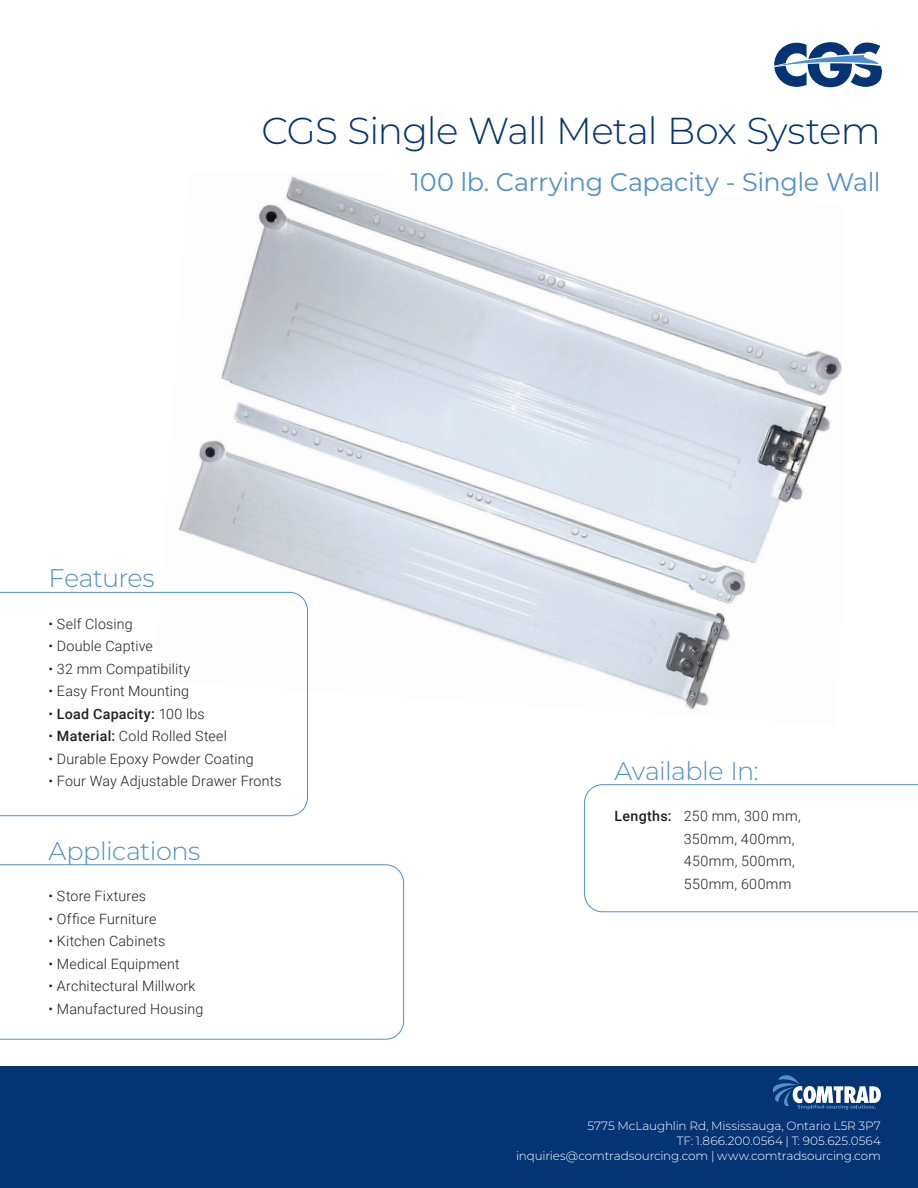
<style>
.page{position:relative;width:918px;height:1188px;background:#fff}
.page>*{position:absolute;margin:0;border:0;box-sizing:border-box;transform-origin:0 0}
.t1{font:300 37.5px "Montserrat";letter-spacing:-.03em;color:#053474}
.t2{font:25.5px "Montserrat";letter-spacing:-.015em;color:#5090cc}
.t3{font:300 25.5px "Montserrat";letter-spacing:-.02em;color:#5090cc}
.t4{font:300 14.25px/22.5px "Roboto";letter-spacing:.015em;color:#231f20}
.t5{font:500 14.25px "Roboto";letter-spacing:.02em;color:#231f20}
.t6{font:300 12px/15px "Montserrat";letter-spacing:-.01em;color:#fff;text-align:right}
.s1{font-weight:300}
.s2{font-weight:500}
</style>
<div class="page">
<div style="left:0;top:1066px;width:918px;height:122px;background:#053474"></div>
<svg style="left:772px;top:1075px;width:109px;height:35px"></svg>
<svg style="left:774px;top:42px;width:108px;height:45px"></svg>
<img style="left:155px;top:176px;width:687px;height:534px">
<svg style="left:0;top:592px;width:308px;height:224px"></svg>
<svg style="left:0;top:864px;width:404px;height:175px"></svg>
<svg style="left:584px;top:784px;width:334px;height:128px"></svg>
<h1 class="t1" style="left:261px;top:106px;width:621px">CGS Single Wall Metal Box System</h1>
<h2 class="t2" style="left:411px;top:164px;width:472px">100 lb. Carrying Capacity - Single Wall</h2>
<h2 class="t3" style="left:49px;top:561px;width:108px">Features</h2>
<p class="t4" style="left:49px;top:612px;width:86px">• Self Closing</p>
<p class="t4" style="left:49px;top:634px;width:106px">• Double Captive</p>
<p class="t4" style="left:49px;top:657px;width:143px">• 32 mm Compatibility</p>
<p class="t4" style="left:49px;top:679px;width:142px">• Easy Front Mounting</p>
<p class="t5" style="left:49px;top:704px;width:158px"><span class="s1">•</span> Load Capacity: <span class="s1">100 lbs</span></p>
<p class="t4" style="left:49px;top:724px;width:180px">• <span class="s2">Material:</span> Cold Rolled Steel</p>
<p class="t4" style="left:49px;top:747px;width:207px">• Durable Epoxy Powder Coating</p>
<p class="t4" style="left:49px;top:769px;width:235px">• Four Way Adjustable Drawer Fronts</p>
<h2 class="t3" style="left:49px;top:833px;width:153px">Applications</h2>
<p class="t4" style="left:49px;top:884px;width:99px">• Store Fixtures</p>
<p class="t4" style="left:49px;top:907px;width:109px">• Office Furniture</p>
<p class="t4" style="left:49px;top:929px;width:118px">• Kitchen Cabinets</p>
<p class="t4" style="left:49px;top:952px;width:133px">• Medical Equipment</p>
<p class="t4" style="left:49px;top:974px;width:149px">• Architectural Millwork</p>
<p class="t4" style="left:49px;top:997px;width:156px">• Manufactured Housing</p>
<h2 class="t3" style="left:615px;top:753px;width:146px">Available In:</h2>
<p class="t4" style="left:684px;top:804px;width:118px;text-indent:-69px"><span class="s2">Lengths:</span> 250 mm, 300 mm,<br>350mm, 400mm,<br>450mm, 500mm,<br>550mm, 600mm</p>
<p class="t6" style="left:516px;top:1118px;width:366px">5775 McLaughlin Rd, Mississauga, Ontario L5R 3P7<br>TF: 1.866.200.0564 | T: 905.625.0564 inquiries@comtradsourcing.com | www.comtradsourcing.com</p>
</div>
